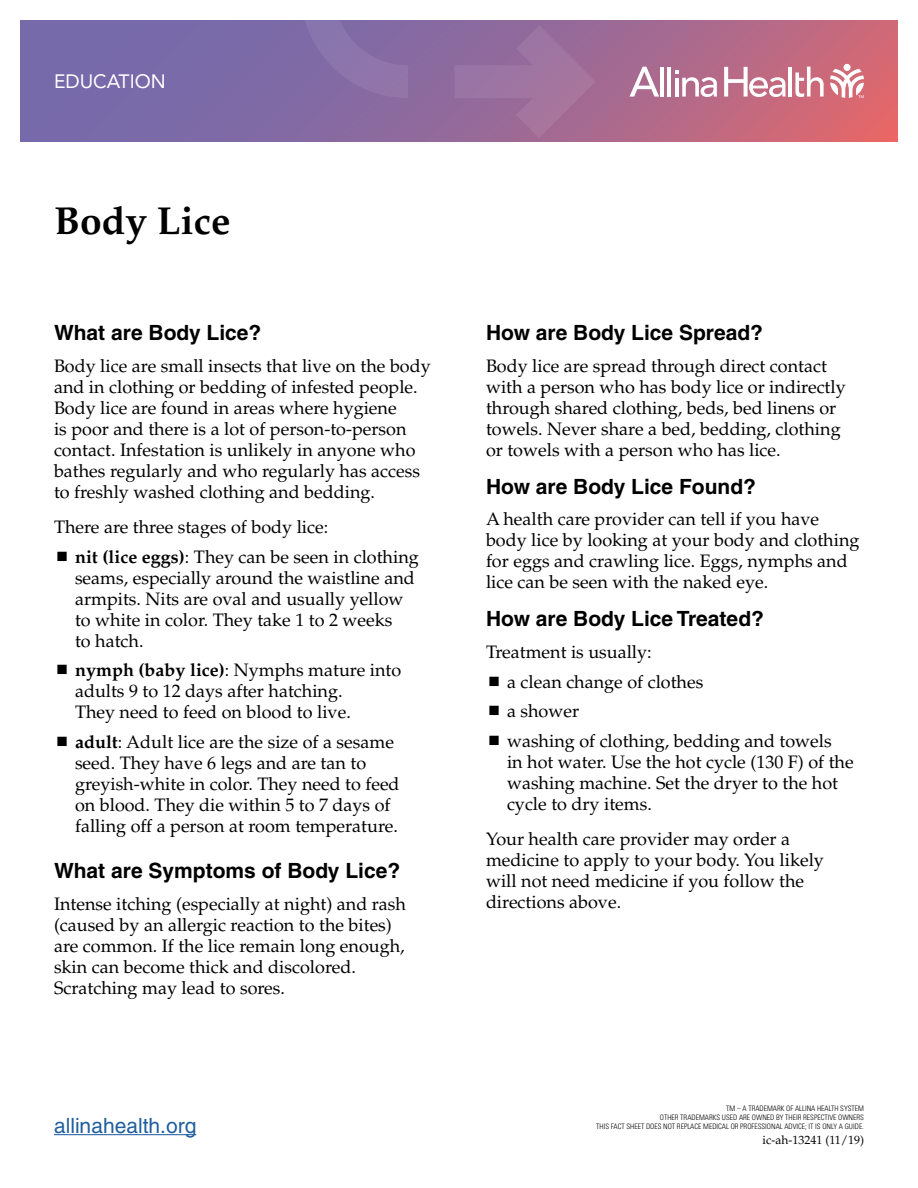
<style>
.page{position:relative;width:918px;height:1188px;background:#fff}
.page>*{position:absolute;margin:0;border:0;box-sizing:border-box;transform-origin:0 0}
.t1{font:700 39px "Palatino";color:#000}
.t2{font:700 21px "Helvetica";color:#000}
.t3{font:21px "Helvetica";color:#215e9e}
.t4{font:19.2px "Avenir LT Std";color:#fff}
.t5{font:18px/21px "Palatino";color:#000}
.t6{font:12px "Palatino";color:#000}
.t7{font:300 condensed 7.5px/9px "Univers";color:#000;text-align:right}
.s1{font-weight:700}
</style>
<div class="page">
<hr style="left:54px;top:1134px;width:142px;height:1px;background:#215e9e">
<svg style="left:20px;top:20px;width:878px;height:122px;background:#986997"></svg>
<svg style="left:830px;top:69px;width:34px;height:29px"></svg>
<div style="left:844px;top:64px;width:7px;height:7px;background:#fff;border-radius:50%"></div>
<hr style="left:660px;top:67px;width:4px;height:30px;background:#fff">
<hr style="left:667px;top:67px;width:4px;height:30px;background:#fff">
<hr style="left:789px;top:67px;width:3px;height:30px;background:#fff">
<svg style="left:795px;top:67px;width:29px;height:30px"></svg>
<svg style="left:675px;top:71px;width:42px;height:26px"></svg>
<svg style="left:629px;top:67px;width:30px;height:30px"></svg>
<svg style="left:724px;top:67px;width:62px;height:30px"></svg>
<svg style="left:454px;top:25px;width:142px;height:113px;background:#9b6e9c"></svg>
<svg style="left:301px;top:20px;width:127px;height:78px;background:#876ea6"></svg>
<p class="t4" style="left:54px;top:70px;width:113px">EDUCATION</p>
<h1 class="t1" style="left:54px;top:198px;width:178px">Body Lice</h1>
<p class="t2" style="left:54px;top:320px;width:209px">What are Body Lice?</p>
<p class="t5" style="left:54px;top:356px;width:378px">Body lice are small insects that live on the body and in clothing or bedding of infested people.<br>Body lice are found in areas where hygiene<br>is poor and there is a lot of person-to-person contact. Infestation is unlikely in anyone who bathes regularly and who regularly has access to freshly washed clothing and bedding.</p>
<p class="t5" style="left:75px;top:512px;width:345px;line-height:30px;text-indent:-21px">There are three stages of body lice:<br><span class="s1">nit (lice eggs)</span>: They can be seen in clothing</p>
<p class="t5" style="left:75px;top:567px;width:341px">seams, especially around the waistline and armpits. Nits are oval and usually yellow to white in color. They take 1 to 2 weeks<br>to hatch.</p>
<p class="t5" style="left:75px;top:660px;width:328px"><span class="s1">nymph (baby lice)</span>: Nymphs mature into adults 9 to 12 days after hatching.<br>They need to feed on blood to live.</p>
<p class="t5" style="left:75px;top:732px;width:326px"><span class="s1">adult</span>: Adult lice are the size of a sesame seed. They have 6 legs and are tan to greyish-white in color. They need to feed on blood. They die within 5 to 7 days of falling off a person at room temperature.</p>
<p class="t2" style="left:54px;top:858px;width:348px">What are Symptoms of Body Lice?</p>
<p class="t5" style="left:54px;top:893px;width:354px">Intense itching (especially at night) and rash (caused by an allergic reaction to the bites) are common. If the lice remain long enough, skin can become thick and discolored.<br>Scratching may lead to sores.</p>
<p class="t3" style="left:54px;top:1113px;width:144px">allinahealth.org</p>
<p class="t2" style="left:486px;top:320px;width:279px">How are Body Lice Spread?</p>
<p class="t5" style="left:486px;top:356px;width:361px">Body lice are spread through direct contact with a person who has body lice or indirectly through shared clothing, beds, bed linens or towels. Never share a bed, bedding, clothing or towels with a person who has lice.</p>
<p class="t2" style="left:486px;top:473px;width:272px">How are Body Lice Found?</p>
<p class="t5" style="left:486px;top:509px;width:375px">A health care provider can tell if you have body lice by looking at your body and clothing for eggs and crawling lice. Eggs, nymphs and lice can be seen with the naked eye.</p>
<p class="t2" style="left:486px;top:606px;width:279px">How are Body Lice Treated?</p>
<p class="t5" style="left:507px;top:637px;width:326px;line-height:29.7px;text-indent:-21px">Treatment is usually:<br>a clean change of clothes<br>a shower<br>washing of clothing, bedding and towels</p>
<p class="t5" style="left:507px;top:752px;width:348px">in hot water. Use the hot cycle (130 F) of the washing machine. Set the dryer to the hot cycle to dry items.</p>
<p class="t5" style="left:486px;top:829px;width:340px">Your health care provider may order a medicine to apply to your body. You likely will not need medicine if you follow the directions above.</p>
<p class="t7" style="left:596px;top:1104px;width:269px">TM – A TRADEMARK OF ALLINA HEALTH SYSTEM<br>OTHER TRADEMARKS USED ARE OWNED BY THEIR RESPECTIVE OWNERS<br>THIS FACT SHEET DOES NOT REPLACE MEDICAL OR PROFESSIONAL ADVICE; IT IS ONLY A GUIDE.</p>
<p class="t6" style="left:763px;top:1133px;width:103px">ic-ah-13241 (11/19)</p>
</div>
